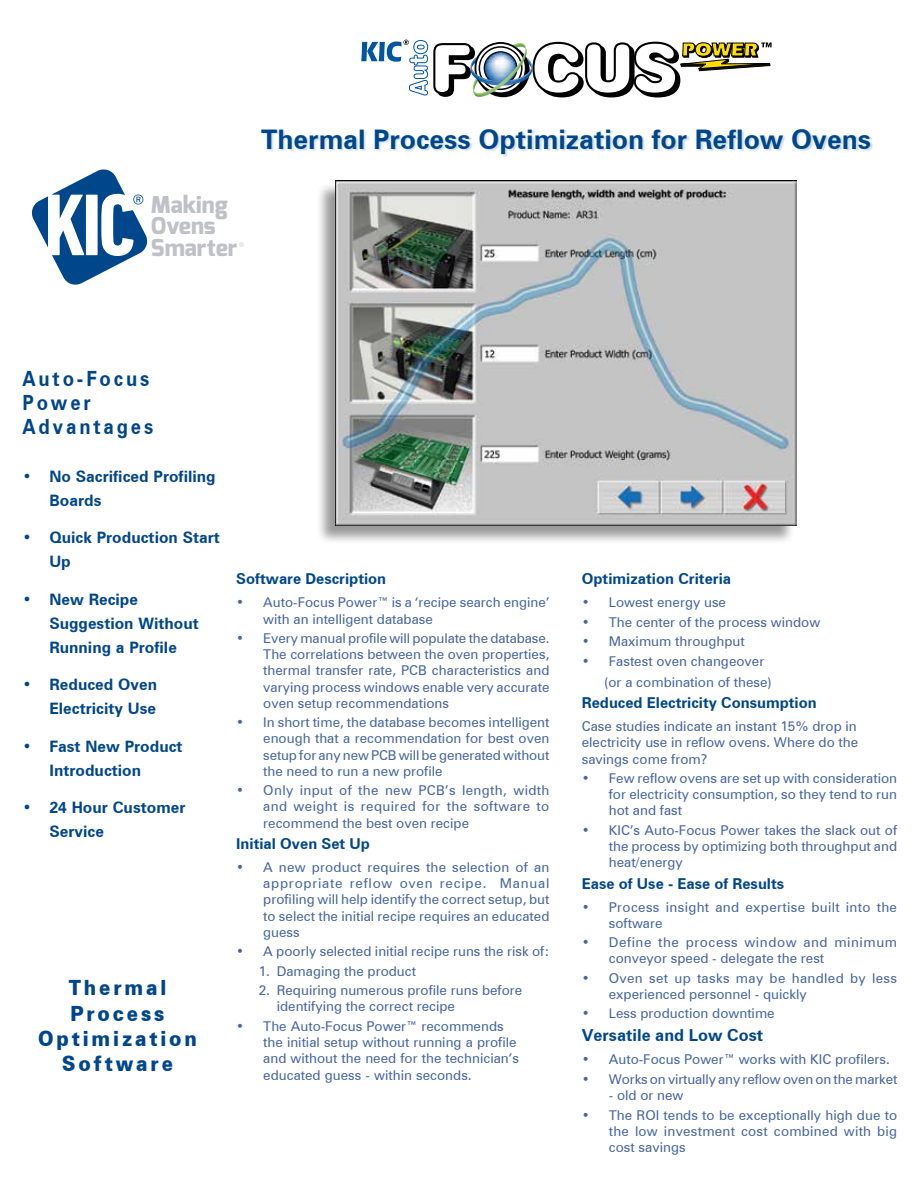
<style>
.page{position:relative;width:918px;height:1188px;background:#fff}
.page>*{position:absolute;margin:0;border:0;box-sizing:border-box;transform-origin:0 0}
.t1{font:700 27px "Zurich BT";color:#00468b}
.t2{font:800 23.25px/21.5px "Exo";color:#bec1c7}
.t3{font:900 21px/25.3px "Zurich BT";letter-spacing:.15em;color:#00468b;text-align:center;scale:.9 1}
.t4{font:700 21px/24px "Zurich BT";letter-spacing:.15em;color:#00468b;scale:.9 1}
.t5{font:700 16.5px "Zurich BT";color:#00468b}
.t6{font:700 15.75px/24px "Zurich BT";color:#00468b}
.t7{font:700 15px "Zurich BT";color:#00468b}
.t8{font:13.5px/16.2px "Zurich BT";color:#4664a0;text-align:justify}
.t9{font:13.5px/16.2px "Zurich BT";letter-spacing:.04em;color:#4664a0}
.t10{font:13.5px/16.2px "Zurich BT";letter-spacing:.025em;color:#4664a0}
</style>
<div class="page">
<svg style="left:31px;top:169px;width:117px;height:116px"></svg>
<svg style="left:239px;top:242px;width:5px;height:5px"></svg>
<div style="left:316px;top:182px;width:479px;height:363px;background:#000;opacity:.4"></div>
<img style="left:336px;top:180px;width:461px;height:345px">
<div style="left:262px;top:130px;width:611px;height:27px;background:#0054a4;opacity:.2"></div>
<svg style="left:361px;top:40px;width:411px;height:58px"></svg>
<h2 class="t2" style="left:151px;top:194px;width:88px">Making<br>Ovens<br>Smarter</h2>
<h1 class="t1" style="left:261px;top:123px;width:612px">Thermal Process Optimization for Reflow Ovens</h1>
<h3 class="t4" style="left:22px;top:366px;width:147px">Auto-Focus<br>Power<br>Advantages</h3>
<p class="t6" style="left:49px;top:464px;width:168px;text-indent:-27px">• No Sacrificed Profiling<br>Boards</p>
<p class="t6" style="left:49px;top:526px;width:172px;text-indent:-27px">• Quick Production Start<br>Up</p>
<p class="t6" style="left:49px;top:587px;width:151px;text-indent:-27px">• New Recipe<br>Suggestion Without<br>Running a Profile</p>
<p class="t6" style="left:22px;top:673px;width:136px;text-align:right">• Reduced Oven<br>Electricity Use</p>
<p class="t6" style="left:49px;top:734px;width:135px;text-indent:-27px">• Fast New Product<br>Introduction</p>
<p class="t6" style="left:49px;top:796px;width:137px;text-indent:-27px">• 24 Hour Customer<br>Service</p>
<h3 class="t3" style="left:38px;top:975px;width:178px">Thermal<br>Process<br>Optimization<br>Software</h3>
<p class="t7" style="left:236px;top:570px;width:152px">Software Description</p>
<p class="t8" style="left:263px;top:594px;width:288px;text-indent:-27px">• Auto-Focus Power™ is a ‘recipe search engine’ with an intelligent database</p>
<p class="t8" style="left:263px;top:630px;width:288px;text-indent:-27px">• Every manual profile will populate the database.<br>The correlations between the oven properties, thermal transfer rate, PCB characteristics and varying process windows enable very accurate oven setup recommendations</p>
<p class="t8" style="left:263px;top:714px;width:288px;text-indent:-27px">• In short time, the database becomes intelligent enough that a recommendation for best oven setup for any new PCB will be generated without the need to run a new profile</p>
<p class="t8" style="left:263px;top:782px;width:288px;text-indent:-27px">• Only input of the new PCB’s length, width and weight is required for the software to recommend the best oven recipe</p>
<p class="t7" style="left:236px;top:835px;width:135px">Initial Oven Set Up</p>
<p class="t8" style="left:263px;top:859px;width:288px;text-indent:-27px">• A new product requires the selection of an appropriate reflow oven recipe. Manual profiling will help identify the correct setup, but to select the initial recipe requires an educated guess</p>
<p class="t8" style="left:236px;top:943px;width:315px">• A poorly selected initial recipe runs the risk of:</p>
<p class="t8" style="left:259px;top:963px;width:159px">1. Damaging the product</p>
<p class="t8" style="left:277px;top:982px;width:247px;text-indent:-18px">2. Requiring numerous profile runs before identifying the correct recipe</p>
<p class="t8" style="left:263px;top:1018px;width:257px;text-align:left;text-indent:-27px">• The Auto-Focus Power™ recommends the initial setup without running a profile and without the need for the technician’s educated guess - within seconds.</p>
<p class="t7" style="left:582px;top:570px;width:151px">Optimization Criteria</p>
<p class="t8" style="left:582px;top:594px;width:146px">• Lowest energy use</p>
<p class="t8" style="left:582px;top:614px;width:240px">• The center of the process window</p>
<p class="t8" style="left:582px;top:633px;width:165px">• Maximum throughput</p>
<p class="t8" style="left:604px;top:650px;width:169px;line-height:21.3px;text-indent:-22px">• Fastest oven changeover (or a combination of these)</p>
<p class="t7" style="left:582px;top:694px;width:236px">Reduced Electricity Consumption</p>
<p class="t8" style="left:582px;top:718px;width:278px">Case studies indicate an instant 15% drop in electricity use in reflow ovens. Where do the savings come from?</p>
<p class="t8" style="left:609px;top:770px;width:290px;text-indent:-27px">• Few reflow ovens are set up with consideration for electricity consumption, so they tend to run hot and fast</p>
<p class="t8" style="left:609px;top:822px;width:290px;text-indent:-27px">• KIC’s Auto-Focus Power takes the slack out of the process by optimizing both throughput and heat/energy</p>
<p class="t7" style="left:582px;top:874px;width:204px">Ease of Use - Ease of Results</p>
<p class="t10" style="left:609px;top:899px;width:290px;text-indent:-27px">• Process insight and expertise built into the software</p>
<p class="t9" style="left:609px;top:934px;width:290px;text-indent:-27px">• Define the process window and minimum conveyor speed - delegate the rest</p>
<p class="t8" style="left:609px;top:970px;width:290px;text-indent:-27px">• Oven set up tasks may be handled by less experienced personnel - quickly</p>
<p class="t8" style="left:582px;top:1005px;width:194px">• Less production downtime</p>
<p class="t5" style="left:582px;top:1026px;width:183px">Versatile and Low Cost</p>
<p class="t8" style="left:582px;top:1051px;width:310px">• Auto-Focus Power™ works with KIC profilers.</p>
<p class="t8" style="left:582px;top:1071px;width:317px">• Works on virtually any reflow oven on the market</p>
<p class="t8" style="left:609px;top:1087px;width:76px">- old or new</p>
<p class="t8" style="left:609px;top:1106px;width:290px;text-indent:-27px">• The ROI tends to be exceptionally high due to the low investment cost combined with big cost savings</p>
</div>
